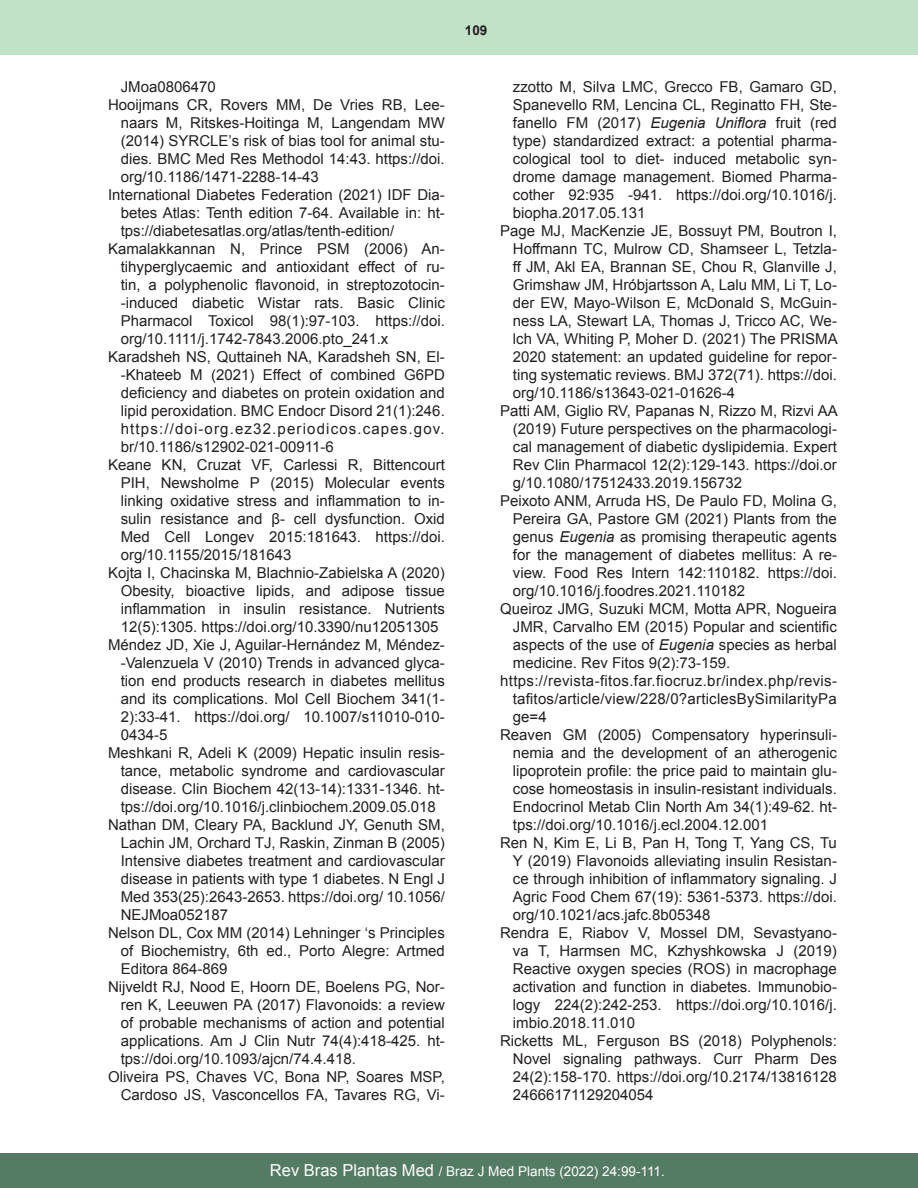
<style>
.page{position:relative;width:918px;height:1188px;background:#fff}
.page>*{position:absolute;margin:0;border:0;box-sizing:border-box;transform-origin:0 0}
.dx-doi{font:15px/18px "Arial";color:#231f20;text-align:justify}
.t1{font:13.5px "Arial";color:#fff}
.t2{font:700 13.5px "Arial";color:#231f20}
.s1{font-style:italic}
.s2{font-size:16.5px}
</style>
<div class="page">
<div style="left:0;top:0;width:918px;height:55px;background:#c1e2c7"></div>
<div style="left:0;top:1153px;width:918px;height:35px;background:#547b63"></div>
<p class="dx-doi" style="left:121px;top:78px;width:97px">JMoa0806470</p>
<p class="dx-doi" style="left:121px;top:96px;width:326px;text-indent:-13px">Hooijmans CR, Rovers MM, De Vries RB, Lee&shy;naars M, Ritskes-Hoitinga M, Langendam MW (2014) SYRCLE’s risk of bias tool for animal stu&shy;dies. BMC Med Res Methodol 14:43. https://doi. org/10.1186/1471-2288-14-43</p>
<p class="dx-doi" style="left:121px;top:186px;width:326px;text-indent:-13px">International Diabetes Federation (2021) IDF Dia&shy;betes Atlas: Tenth edition 7-64. Available in: ht&shy;tps://diabetesatlas.org/atlas/tenth-edition/</p>
<p class="dx-doi" style="left:121px;top:240px;width:326px;text-indent:-13px">Kamalakkannan N, Prince PSM (2006) An&shy;tihyperglycaemic and antioxidant effect of ru&shy;tin, a polyphenolic flavonoid, in streptozotocin--induced diabetic Wistar rats. Basic Clinic Pharmacol Toxicol 98(1):97-103. https://doi. org/10.1111/j.1742-7843.2006.pto_241.x</p>
<p class="dx-doi" style="left:121px;top:348px;width:326px;text-indent:-13px">Karadsheh NS, Quttaineh NA, Karadsheh SN, El--Khateeb M (2021) Effect of combined G6PD deficiency and diabetes on protein oxidation and lipid peroxidation. BMC Endocr Disord 21(1):246. https://doi-org.ez32.periodicos.capes.gov. br/10.1186/s12902-021-00911-6</p>
<p class="dx-doi" style="left:121px;top:456px;width:326px;text-indent:-13px">Keane KN, Cruzat VF, Carlessi R, Bittencourt PIH, Newsholme P (2015) Molecular events linking oxidative stress and inflammation to in&shy;sulin resistance and β- cell dysfunction. Oxid Med Cell Longev 2015:181643. https://doi. org/10.1155/2015/181643</p>
<p class="dx-doi" style="left:121px;top:564px;width:326px;text-indent:-13px">Kojta I, Chacinska M, Blachnio-Zabielska A (2020)<br>Obesity, bioactive lipids, and adipose tissue inflammation in insulin resistance. Nutrients 12(5):1305. https://doi.org/10.3390/nu12051305</p>
<p class="dx-doi" style="left:121px;top:636px;width:326px;text-indent:-13px">Méndez JD, Xie J, Aguilar-Hernández M, Méndez--Valenzuela V (2010) Trends in advanced glyca&shy;tion end products research in diabetes mellitus and its complications. Mol Cell Biochem 341(1- 2):33-41. https://doi.org/ 10.1007/s11010-010- 0434-5</p>
<p class="dx-doi" style="left:121px;top:744px;width:326px;text-indent:-13px">Meshkani R, Adeli K (2009) Hepatic insulin resis&shy;tance, metabolic syndrome and cardiovascular disease. Clin Biochem 42(13-14):1331-1346. ht&shy;tps://doi.org/10.1016/j.clinbiochem.2009.05.018</p>
<p class="dx-doi" style="left:121px;top:816px;width:326px;text-indent:-13px">Nathan DM, Cleary PA, Backlund JY, Genuth SM, Lachin JM, Orchard TJ, Raskin, Zinman B (2005)<br>Intensive diabetes treatment and cardiovascular disease in patients with type 1 diabetes. N Engl J Med 353(25):2643-2653. https://doi.org/ 10.1056/ NEJMoa052187</p>
<p class="dx-doi" style="left:121px;top:924px;width:326px;text-indent:-13px">Nelson DL, Cox MM (2014) Lehninger ‘s Principles of Biochemistry, 6th ed., Porto Alegre: Artmed Editora 864-869</p>
<p class="dx-doi" style="left:121px;top:978px;width:326px;text-indent:-13px">Nijveldt RJ, Nood E, Hoorn DE, Boelens PG, Nor&shy;ren K, Leeuwen PA (2017) Flavonoids: a review of probable mechanisms of action and potential applications. Am J Clin Nutr 74(4):418-425. ht&shy;tps://doi.org/10.1093/ajcn/74.4.418.</p>
<p class="dx-doi" style="left:108px;top:1068px;width:338px;text-align:right">Oliveira PS, Chaves VC, Bona NP, Soares MSP,<br>Cardoso JS, Vasconcellos FA, Tavares RG, Vi-</p>
<p class="t2" style="left:465px;top:22px;width:24px">109</p>
<p class="dx-doi" style="left:513px;top:78px;width:326px">zzotto M, Silva LMC, Grecco FB, Gamaro GD, Spanevello RM, Lencina CL, Reginatto FH, Ste&shy;fanello FM (2017) <span class="s1">Eugenia Uniflora</span> fruit (red type) standardized extract: a potential pharma&shy;cological tool to diet- induced metabolic syn&shy;drome damage management. Biomed Pharma&shy;cother 92:935 -941. https://doi.org/10.1016/j. biopha.2017.05.131</p>
<p class="dx-doi" style="left:513px;top:222px;width:326px;text-indent:-13px">Page MJ, MacKenzie JE, Bossuyt PM, Boutron I, Hoffmann TC, Mulrow CD, Shamseer L, Tetzla&shy;ff JM, Akl EA, Brannan SE, Chou R, Glanville J, Grimshaw JM, Hróbjartsson A, Lalu MM, Li T, Lo&shy;der EW, Mayo-Wilson E, McDonald S, McGuin&shy;ness LA, Stewart LA, Thomas J, Tricco AC, We&shy;lch VA, Whiting P, Moher D. (2021) The PRISMA 2020 statement: an updated guideline for repor&shy;ting systematic reviews. BMJ 372(71). https://doi. org/10.1186/s13643-021-01626-4</p>
<p class="dx-doi" style="left:513px;top:402px;width:326px;text-indent:-13px">Patti AM, Giglio RV, Papanas N, Rizzo M, Rizvi AA (2019) Future perspectives on the pharmacologi&shy;cal management of diabetic dyslipidemia. Expert Rev Clin Pharmacol 12(2):129-143. https://doi.or g/10.1080/17512433.2019.156732</p>
<p class="dx-doi" style="left:513px;top:492px;width:326px;text-indent:-13px">Peixoto ANM, Arruda HS, De Paulo FD, Molina G, Pereira GA, Pastore GM (2021) Plants from the genus <span class="s1">Eugenia</span> as promising therapeutic agents for the management of diabetes mellitus: A re&shy;view. Food Res Intern 142:110182. https://doi. org/10.1016/j.foodres.2021.110182</p>
<p class="dx-doi" style="left:513px;top:600px;width:326px;text-indent:-13px">Queiroz JMG, Suzuki MCM, Motta APR, Nogueira JMR, Carvalho EM (2015) Popular and scientific aspects of the use of <span class="s1">Eugenia</span> species as herbal medicine. Rev Fitos 9(2):73-159.</p>
<p class="dx-doi" style="left:513px;top:672px;width:326px;text-indent:-13px">https://revista-fitos.far.fiocruz.br/index.php/revis&shy;tafitos/article/view/228/0?articlesBySimilarityPa ge=4</p>
<p class="dx-doi" style="left:513px;top:726px;width:326px;text-indent:-13px">Reaven GM (2005) Compensatory hyperinsuli&shy;nemia and the development of an atherogenic lipoprotein profile: the price paid to maintain glu&shy;cose homeostasis in insulin-resistant individuals.<br>Endocrinol Metab Clin North Am 34(1):49-62. ht&shy;tps://doi.org/10.1016/j.ecl.2004.12.001</p>
<p class="dx-doi" style="left:513px;top:834px;width:326px;text-indent:-13px">Ren N, Kim E, Li B, Pan H, Tong T, Yang CS, Tu Y (2019) Flavonoids alleviating insulin Resistan&shy;ce through inhibition of inflammatory signaling. J Agric Food Chem 67(19): 5361-5373. https://doi. org/10.1021/acs.jafc.8b05348</p>
<p class="dx-doi" style="left:513px;top:924px;width:326px;text-indent:-13px">Rendra E, Riabov V, Mossel DM, Sevastyano&shy;va T, Harmsen MC, Kzhyshkowska J (2019)<br>Reactive oxygen species (ROS) in macrophage activation and function in diabetes. Immunobio&shy;logy 224(2):242-253. https://doi.org/10.1016/j. imbio.2018.11.010</p>
<p class="dx-doi" style="left:513px;top:1032px;width:326px;text-indent:-13px">Ricketts ML, Ferguson BS (2018) Polyphenols:<br>Novel signaling pathways. Curr Pharm Des 24(2):158-170. https://doi.org/10.2174/13816128<br>24666171129204054</p>
<p class="t1" style="left:270px;top:1162px;width:396px"><span class="s2">Rev Bras Plantas Med</span> / Braz J Med Plants (2022) 24:99-111.</p>
</div>
